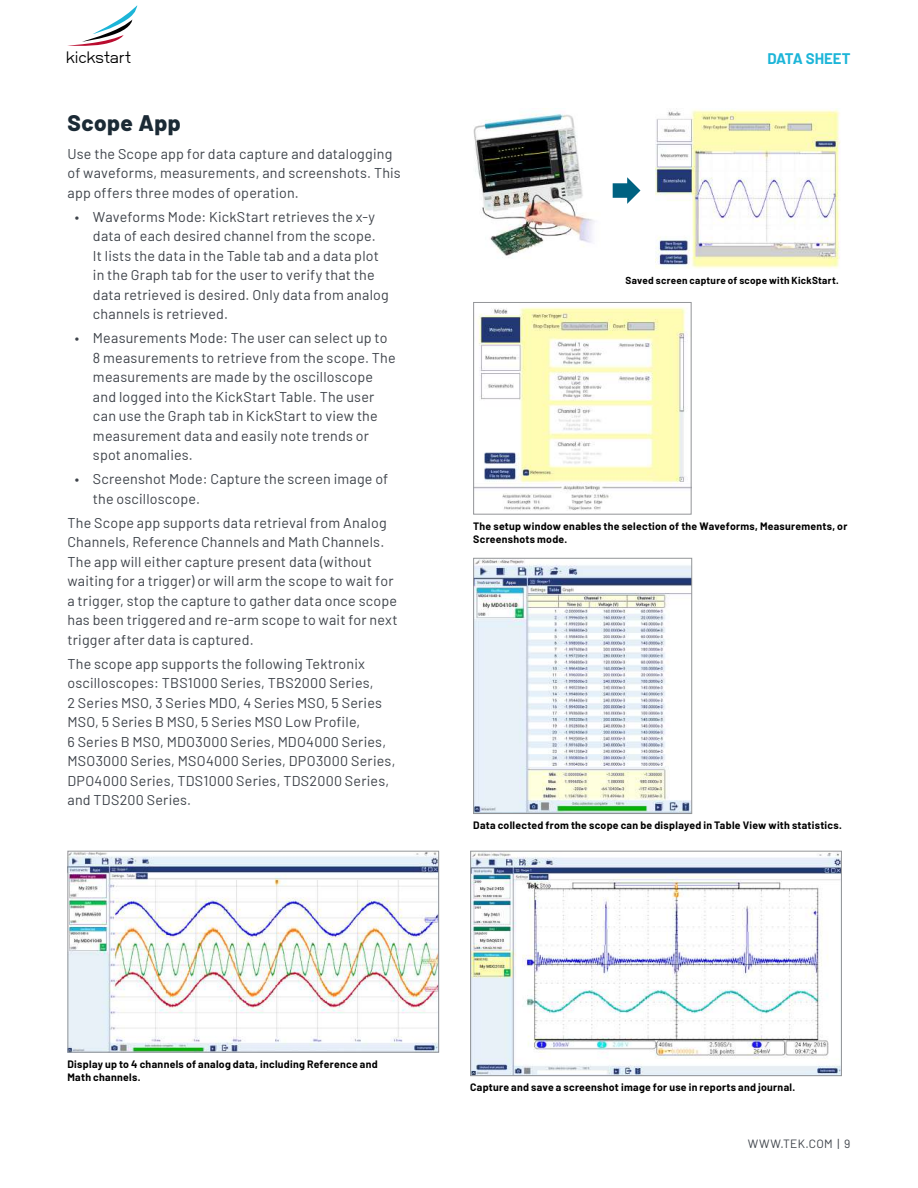
<style>
.page{position:relative;width:918px;height:1188px;background:#fff}
.page>*{position:absolute;margin:0;border:0;box-sizing:border-box;transform-origin:0 0}
.t1{font:800 22.5px "Barlow";letter-spacing:.02em;color:#1b2a35}
.t2{font:16.5px "NB Grotesk";letter-spacing:-.01em;color:#000}
.t3{font:700 15px "Barlow";color:#1cb5d8}
.t4{font:14.25px/19.5px "Barlow";letter-spacing:.015em;color:#3e434a}
.t5{font:12px "Barlow";letter-spacing:.025em;color:#3e434a}
.t6{font:700 10.5px/13.5px "Barlow";letter-spacing:.025em;color:#000}
.t7{font:700 9.9px "Barlow";letter-spacing:.025em;color:#000}
</style>
<div class="page">
<svg style="left:67px;top:5px;width:70px;height:41px"></svg>
<img style="left:475px;top:307px;width:215px;height:203px">
<div style="left:473px;top:302px;width:219px;height:213px;border:1px solid #939598"></div>
<img style="left:475px;top:560px;width:215px;height:252px">
<div style="left:473px;top:558px;width:219px;height:256px;border:1px solid #939598"></div>
<img style="left:70px;top:853px;width:367px;height:198px">
<div style="left:68px;top:851px;width:371px;height:202px;border:1px solid #939598"></div>
<img style="left:472px;top:853px;width:368px;height:221px">
<div style="left:470px;top:851px;width:372px;height:225px;border:1px solid #939598"></div>
<img style="left:473px;top:108px;width:122px;height:148px">
<svg style="left:613px;top:177px;width:27px;height:27px"></svg>
<img style="left:655px;top:108px;width:186px;height:160px">
<p class="t2" style="left:66px;top:48px;width:67px">kickstart</p>
<p class="t3" style="left:768px;top:47px;width:84px">DATA SHEET</p>
<h1 class="t1" style="left:68px;top:106px;width:115px">Scope App</h1>
<p class="t4" style="left:68px;top:143px;width:335px">Use the Scope app for data capture and datalogging of waveforms, measurements, and screenshots. This app offers three modes of operation.</p>
<p class="t4" style="left:93px;top:206px;width:297px;text-indent:-18px">• Waveforms Mode: KickStart retrieves the x-y data of each desired channel from the scope.<br>It lists the data in the Table tab and a data plot in the Graph tab for the user to verify that the data retrieved is desired. Only data from analog channels is retrieved.</p>
<p class="t4" style="left:93px;top:327px;width:304px;text-indent:-18px">• Measurements Mode: The user can select up to 8 measurements to retrieve from the scope. The measurements are made by the oscilloscope and logged into the KickStart Table. The user can use the Graph tab in KickStart to view the measurement data and easily note trends or spot anomalies.</p>
<p class="t4" style="left:93px;top:468px;width:297px;text-indent:-18px">• Screenshot Mode: Capture the screen image of the oscilloscope.</p>
<p class="t4" style="left:68px;top:512px;width:332px">The Scope app supports data retrieval from Analog Channels, Reference Channels and Math Channels.<br>The app will either capture present data (without waiting for a trigger) or will arm the scope to wait for a trigger, stop the capture to gather data once scope has been triggered and re-arm scope to wait for next trigger after data is captured.</p>
<p class="t4" style="left:68px;top:653px;width:329px">The scope app supports the following Tektronix oscilloscopes: TBS1000 Series, TBS2000 Series,<br>2 Series MSO, 3 Series MDO, 4 Series MSO, 5 Series MSO, 5 Series B MSO, 5 Series MSO Low Profile,<br>6 Series B MSO, MDO3000 Series, MDO4000 Series, MSO3000 Series, MSO4000 Series, DPO3000 Series, DPO4000 Series, TDS1000 Series, TDS2000 Series, and TDS200 Series.</p>
<p class="t7" style="left:626px;top:273px;width:215px">Saved screen capture of scope with KickStart.</p>
<p class="t6" style="left:473px;top:518px;width:376px">The setup window enables the selection of the Waveforms, Measurements, or<br>Screenshots mode.</p>
<p class="t6" style="left:473px;top:818px;width:370px">Data collected from the scope can be displayed in Table View with statistics.</p>
<p class="t6" style="left:68px;top:1056px;width:312px">Display up to 4 channels of analog data, including Reference and<br>Math channels.</p>
<p class="t6" style="left:470px;top:1080px;width:327px">Capture and save a screenshot image for use in reports and journal.</p>
<p class="t5" style="left:748px;top:1135px;width:104px">WWW.TEK.COM | 9</p>
</div>
